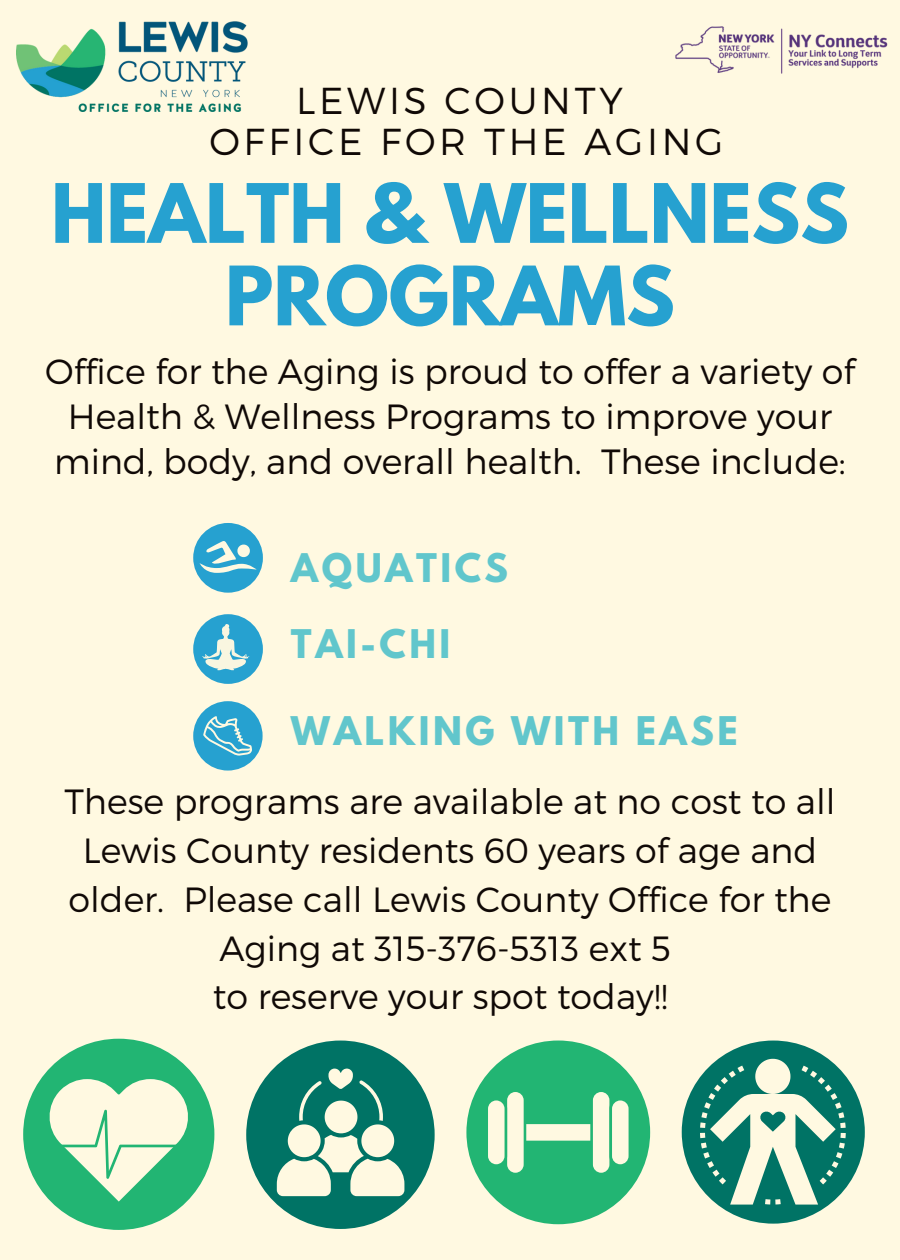
<style>
.page{position:relative;width:900px;height:1260px;background:#fff9e1}
.page>*{position:absolute;margin:0;border:0;box-sizing:border-box;transform-origin:0 0}
.t1{font:700 72.5px/82.5px "League Spartan";color:#26a1d0;text-align:center}
.t2{font:300 37.5px/41.2px "Montserrat";letter-spacing:.1em;color:#100906;text-align:center}
.t3{font:300 35px/48.8px "Montserrat";color:#100906;text-align:center}
.t4{font:700 35px "League Spartan";letter-spacing:.1em;color:#61c6cc}
</style>
<div class="page">
<div style="left:193px;top:614px;width:70px;height:70px;background:#26a1d0;border-radius:50%"></div>
<svg style="left:202px;top:624px;width:47px;height:46px"></svg>
<div style="left:193px;top:523px;width:70px;height:70px;background:#26a1d0;border-radius:50%"></div>
<svg style="left:200px;top:541px;width:57px;height:32px"></svg>
<div style="left:193px;top:701px;width:70px;height:70px;background:#26a1d0;border-radius:50%"></div>
<svg style="left:203px;top:716px;width:49px;height:40px"></svg>
<div style="left:246px;top:1041px;width:189px;height:188px;background:#007365;border-radius:50%"></div>
<svg style="left:277px;top:1068px;width:127px;height:128px"></svg>
<img style="left:675px;top:26px;width:212px;height:47px">
<div style="left:682px;top:1041px;width:183px;height:183px;background:#007365;border-radius:50%"></div>
<svg style="left:700px;top:1059px;width:146px;height:146px"></svg>
<div style="left:466px;top:1041px;width:184px;height:183px;background:#22b573;border-radius:50%"></div>
<svg style="left:488px;top:1092px;width:141px;height:81px"></svg>
<div style="left:23px;top:1039px;width:191px;height:191px;background:#22b573;border-radius:50%"></div>
<svg style="left:43px;top:1074px;width:152px;height:131px"></svg>
<img style="left:16px;top:9px;width:231px;height:103px">
<p class="t2" style="left:209px;top:78px;width:516px">LEWIS COUNTY<br>OFFICE FOR THE AGING</p>
<h1 class="t1" style="left:51px;top:182px;width:799px">HEALTH &amp; WELLNESS<br>PROGRAMS</h1>
<p class="t3" style="left:45px;top:347px;width:811px;line-height:45px">Office for the Aging is proud to offer a variety of<br>Health &amp; Wellness Programs to improve your mind, body, and overall health. These include:</p>
<p class="t4" style="left:291px;top:550px;width:219px">AQUATICS</p>
<p class="t4" style="left:291px;top:627px;width:161px">TAI-CHI</p>
<p class="t4" style="left:291px;top:714px;width:448px">WALKING WITH EASE</p>
<p class="t3" style="left:64px;top:776px;width:773px">These programs are available at no cost to all Lewis County residents 60 years of age and older. Please call Lewis County Office for the Aging at 315-376-5313 ext 5<br>to reserve your spot today!!</p>
</div>
